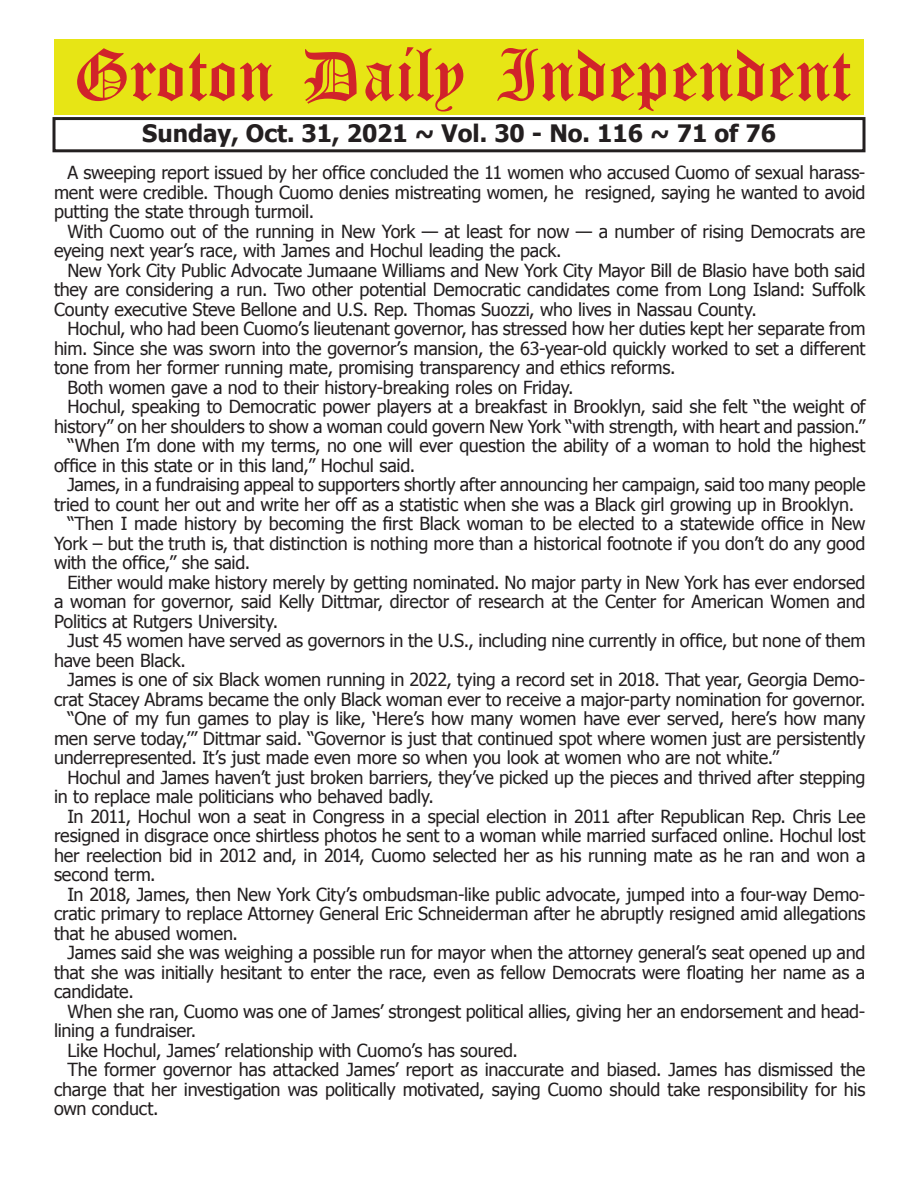
<style>
.page{position:relative;width:918px;height:1188px;background:#fff}
.page>*{position:absolute;margin:0;border:0;box-sizing:border-box;transform-origin:0 0}
.t1{font:54px "Old English Five";color:#d1232a}
.t2{font:700 24px "Tahoma";color:#231f20}
.t3{font:18px/19.5px "Tahoma";letter-spacing:-.015em;color:#231f20;text-align:justify}
</style>
<div class="page">
<div style="left:52px;top:117px;width:814px;height:35px;border:3px solid #231f20"></div>
<div style="left:54px;top:40px;width:810px;height:75px;background:#e7e515"></div>
<h1 class="t1" style="left:73px;top:50px;width:779px">Groton Daily Independent</h1>
<h2 class="t2" style="left:142px;top:116px;width:635px">Sunday, Oct. 31, 2021 ~ Vol. 30 - No. 116 ~ 71 of 76</h2>
<p class="t3" style="left:54px;top:162px;width:813px;text-indent:14px">A sweeping report issued by her office concluded the 11 women who accused Cuomo of sexual harass&shy;ment were credible. Though Cuomo denies mistreating women, he resigned, saying he wanted to avoid putting the state through turmoil.</p>
<p class="t3" style="left:54px;top:221px;width:813px;text-indent:14px">With Cuomo out of the running in New York — at least for now — a number of rising Democrats are eyeing next year’s race, with James and Hochul leading the pack.</p>
<p class="t3" style="left:54px;top:260px;width:813px;text-indent:14px">New York City Public Advocate Jumaane Williams and New York City Mayor Bill de Blasio have both said they are considering a run. Two other potential Democratic candidates come from Long Island: Suffolk County executive Steve Bellone and U.S. Rep. Thomas Suozzi, who lives in Nassau County.</p>
<p class="t3" style="left:68px;top:318px;width:800px">Hochul, who had been Cuomo’s lieutenant governor, has stressed how her duties kept her separate from</p>
<p class="t3" style="left:54px;top:338px;width:813px">him. Since she was sworn into the governor’s mansion, the 63-year-old quickly worked to set a different</p>
<p class="t3" style="left:54px;top:357px;width:623px">tone from her former running mate, promising transparency and ethics reforms.</p>
<p class="t3" style="left:68px;top:377px;width:508px">Both women gave a nod to their history-breaking roles on Friday.</p>
<p class="t3" style="left:68px;top:396px;width:800px">Hochul, speaking to Democratic power players at a breakfast in Brooklyn, said she felt “the weight of</p>
<p class="t3" style="left:54px;top:416px;width:813px">history” on her shoulders to show a woman could govern New York “with strength, with heart and passion.”</p>
<p class="t3" style="left:68px;top:435px;width:799px">“When I’m done with my terms, no one will ever question the ability of a woman to hold the highest</p>
<p class="t3" style="left:54px;top:455px;width:363px">office in this state or in this land,” Hochul said.</p>
<p class="t3" style="left:68px;top:474px;width:800px">James, in a fundraising appeal to supporters shortly after announcing her campaign, said too many people</p>
<p class="t3" style="left:54px;top:494px;width:802px">tried to count her out and write her off as a statistic when she was a Black girl growing up in Brooklyn.</p>
<p class="t3" style="left:68px;top:513px;width:799px">“Then I made history by becoming the first Black woman to be elected to a statewide office in New</p>
<p class="t3" style="left:54px;top:533px;width:813px">York – but the truth is, that distinction is nothing more than a historical footnote if you don’t do any good</p>
<p class="t3" style="left:54px;top:552px;width:198px">with the office,” she said.</p>
<p class="t3" style="left:68px;top:572px;width:799px">Either would make history merely by getting nominated. No major party in New York has ever endorsed</p>
<p class="t3" style="left:54px;top:591px;width:813px">a woman for governor, said Kelly Dittmar, director of research at the Center for American Women and</p>
<p class="t3" style="left:54px;top:611px;width:226px">Politics at Rutgers University.</p>
<p class="t3" style="left:68px;top:630px;width:799px">Just 45 women have served as governors in the U.S., including nine currently in office, but none of them</p>
<p class="t3" style="left:54px;top:650px;width:134px">have been Black.</p>
<p class="t3" style="left:68px;top:669px;width:799px">James is one of six Black women running in 2022, tying a record set in 2018. That year, Georgia Demo-</p>
<p class="t3" style="left:54px;top:689px;width:813px">crat Stacey Abrams became the only Black woman ever to receive a major-party nomination for governor.</p>
<p class="t3" style="left:68px;top:708px;width:800px">“One of my fun games to play is like, ‘Here’s how many women have ever served, here’s how many</p>
<p class="t3" style="left:54px;top:728px;width:813px">men serve today,’” Dittmar said. “Governor is just that continued spot where women just are persistently</p>
<p class="t3" style="left:54px;top:747px;width:727px">underrepresented. It’s just made even more so when you look at women who are not white.”</p>
<p class="t3" style="left:68px;top:766px;width:800px">Hochul and James haven’t just broken barriers, they’ve picked up the pieces and thrived after stepping</p>
<p class="t3" style="left:54px;top:786px;width:381px">in to replace male politicians who behaved badly.</p>
<p class="t3" style="left:68px;top:805px;width:800px">In 2011, Hochul won a seat in Congress in a special election in 2011 after Republican Rep. Chris Lee</p>
<p class="t3" style="left:54px;top:825px;width:813px">resigned in disgrace once shirtless photos he sent to a woman while married surfaced online. Hochul lost</p>
<p class="t3" style="left:54px;top:844px;width:813px">her reelection bid in 2012 and, in 2014, Cuomo selected her as his running mate as he ran and won a</p>
<p class="t3" style="left:54px;top:864px;width:103px">second term.</p>
<p class="t3" style="left:68px;top:883px;width:799px">In 2018, James, then New York City’s ombudsman-like public advocate, jumped into a four-way Demo-</p>
<p class="t3" style="left:54px;top:903px;width:813px">cratic primary to replace Attorney General Eric Schneiderman after he abruptly resigned amid allegations</p>
<p class="t3" style="left:54px;top:922px;width:186px">that he abused women.</p>
<p class="t3" style="left:68px;top:942px;width:800px">James said she was weighing a possible run for mayor when the attorney general’s seat opened up and</p>
<p class="t3" style="left:54px;top:961px;width:813px">that she was initially hesitant to enter the race, even as fellow Democrats were floating her name as a</p>
<p class="t3" style="left:54px;top:981px;width:81px">candidate.</p>
<p class="t3" style="left:68px;top:1000px;width:799px">When she ran, Cuomo was one of James’ strongest political allies, giving her an endorsement and head-</p>
<p class="t3" style="left:54px;top:1020px;width:144px">lining a fundraiser.</p>
<p class="t3" style="left:68px;top:1039px;width:452px">Like Hochul, James’ relationship with Cuomo’s has soured.</p>
<p class="t3" style="left:68px;top:1059px;width:799px">The former governor has attacked James’ report as inaccurate and biased. James has dismissed the</p>
<p class="t3" style="left:54px;top:1078px;width:813px">charge that her investigation was politically motivated, saying Cuomo should take responsibility for his</p>
<p class="t3" style="left:54px;top:1098px;width:106px">own conduct.</p>
</div>
